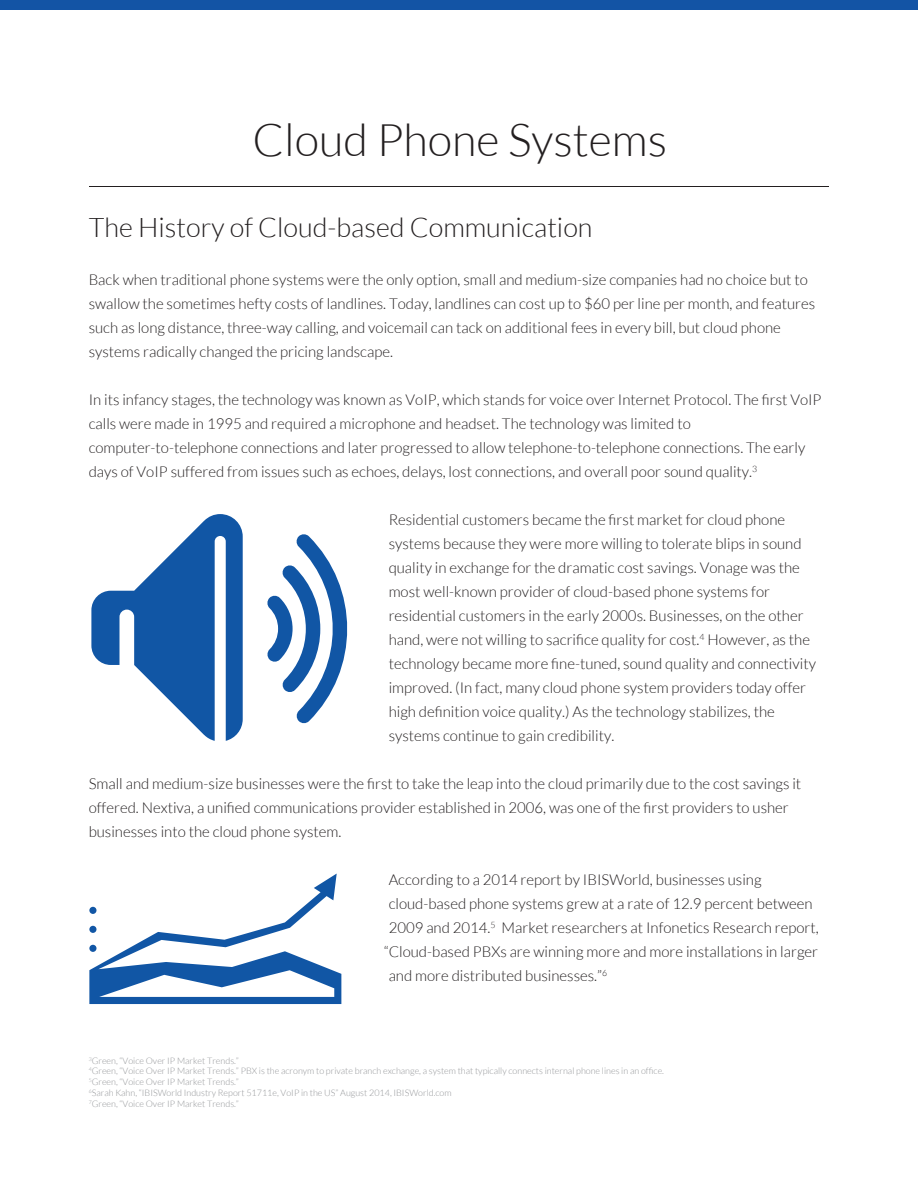
<style>
.page{position:relative;width:918px;height:1188px;background:#fff}
.page>*{position:absolute;margin:0;border:0;box-sizing:border-box;transform-origin:0 0}
.t1{font:300 45px "Lato";color:#231f20}
.t2{font:300 27px "Lato";color:#231f20}
.t3{font:300 15px/24px "Lato";color:#231f20}
.t4{font:300 9px/10.8px "Lato";color:#939598}
</style>
<div class="page">
<div style="left:0;top:0;width:918px;height:10px;background:#1354a5"></div>
<hr style="left:90px;top:186px;width:739px;height:1px;background:#231f20">
<svg style="left:267px;top:534px;width:81px;height:190px"></svg>
<svg style="left:91px;top:514px;width:152px;height:227px"></svg>
<svg style="left:89px;top:874px;width:252px;height:130px"></svg>
<div style="left:89px;top:945px;width:8px;height:7px;background:#1156a5;border-radius:50%"></div>
<div style="left:89px;top:926px;width:8px;height:7px;background:#1156a5;border-radius:50%"></div>
<div style="left:89px;top:907px;width:8px;height:7px;background:#1156a5;border-radius:50%"></div>
<h1 class="t1" style="left:252px;top:116px;width:416px">Cloud Phone Systems</h1>
<h2 class="t2" style="left:89px;top:213px;width:505px">The History of Cloud-based Communication</h2>
<p class="t3" style="left:89px;top:268px;width:728px">Back when traditional phone systems were the only option, small and medium-size companies had no choice but to swallow the sometimes hefty costs of landlines. Today, landlines can cost up to $60 per line per month, and features such as long distance, three-way calling, and voicemail can tack on additional fees in every bill, but cloud phone systems radically changed the pricing landscape.</p>
<p class="t3" style="left:89px;top:388px;width:734px">In its infancy stages, the technology was known as VoIP, which stands for voice over Internet Protocol. The first VoIP calls were made in 1995 and required a microphone and headset. The technology was limited to computer-to-telephone connections and later progressed to allow telephone-to-telephone connections. The early days of VoIP suffered from issues such as echoes, delays, lost connections, and overall poor sound quality.<sup>3</sup></p>
<p class="t3" style="left:389px;top:508px;width:429px">Residential customers became the first market for cloud phone systems because they were more willing to tolerate blips in sound quality in exchange for the dramatic cost savings. Vonage was the most well-known provider of cloud-based phone systems for residential customers in the early 2000s. Businesses, on the other hand, were not willing to sacrifice quality for cost.<sup>4</sup> However, as the technology became more fine-tuned, sound quality and connectivity improved. (In fact, many cloud phone system providers today offer high definition voice quality.) As the technology stabilizes, the systems continue to gain credibility.</p>
<p class="t3" style="left:89px;top:772px;width:714px">Small and medium-size businesses were the first to take the leap into the cloud primarily due to the cost savings it offered. Nextiva, a unified communications provider established in 2006, was one of the first providers to usher businesses into the cloud phone system.</p>
<p class="t3" style="left:389px;top:868px;width:374px">According to a 2014 report by IBISWorld, businesses using</p>
<p class="t3" style="left:389px;top:892px;width:425px">cloud-based phone systems grew at a rate of 12.9 percent between</p>
<p class="t3" style="left:389px;top:916px;width:432px">2009 and 2014.<sup>5</sup> Market researchers at Infonetics Research report,</p>
<p class="t3" style="left:384px;top:940px;width:436px">“Cloud-based PBXs are winning more and more installations in larger</p>
<p class="t3" style="left:389px;top:964px;width:220px">and more distributed businesses.”<sup>6</sup></p>
<p class="t4" style="left:89px;top:1055px;width:577px"><sup>3</sup>Green, “Voice Over IP Market Trends.”<br><sup>4</sup>Green, “Voice Over IP Market Trends.” PBX is the acronym to private branch exchange, a system that typically connects internal phone lines in an office.<br><sup>5</sup>Green, “Voice Over IP Market Trends.”<br><sup>6</sup>Sarah Kahn, “IBISWorld Industry Report 51711e, VoIP in the US” August 2014, IBISWorld.com<br><sup>7</sup>Green, “Voice Over IP Market Trends.”</p>
</div>
